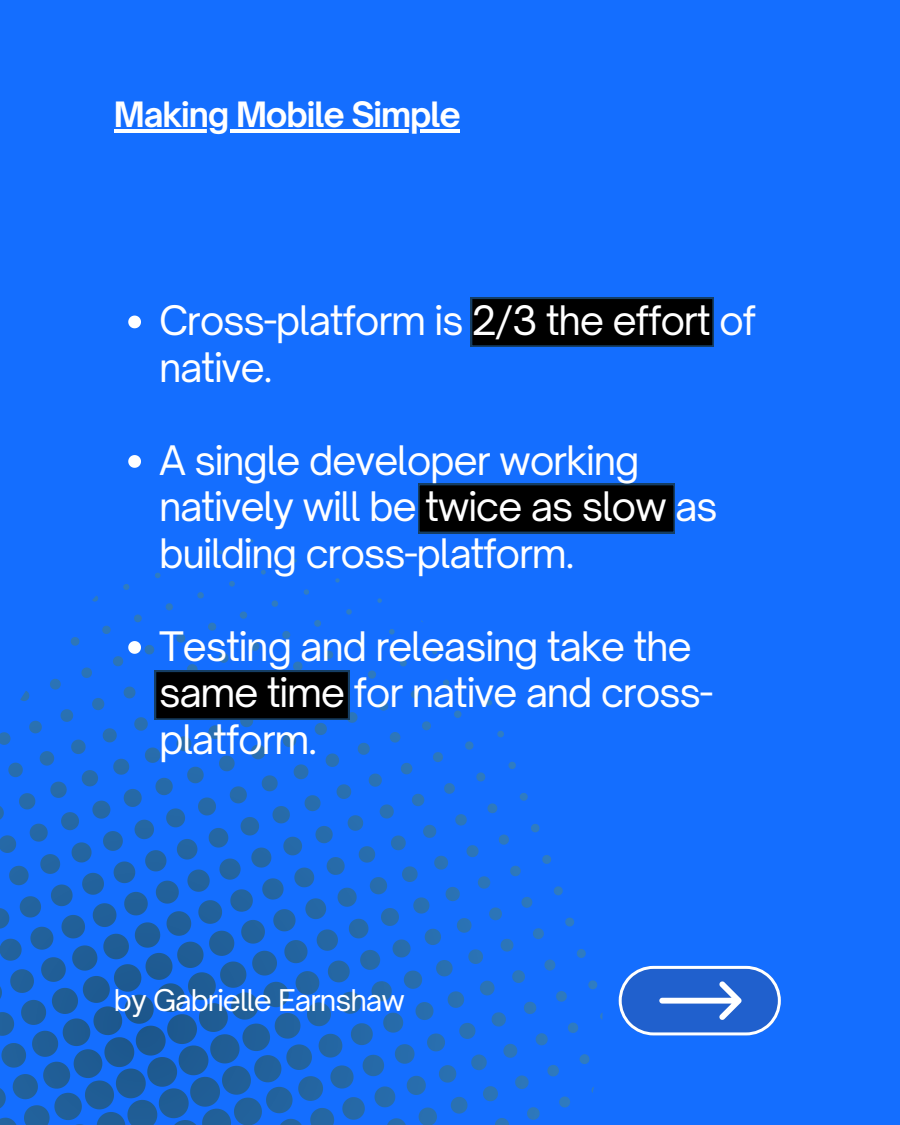
<style>
.page{position:relative;width:900px;height:1125px;background:#146eff}
.page>*{position:absolute;margin:0;border:0;box-sizing:border-box;transform-origin:0 0}
.t1{font:38.9px/46.5px "Open Sauce One";letter-spacing:-.035em;color:#fff}
.t2{font:700 33.4px "Open Sauce One";letter-spacing:-.035em;color:#fff}
.t3{font:28.7px "Open Sauce One";letter-spacing:-.035em;color:#fff}
</style>
<div class="page">
<svg style="left:701px;top:966px;width:80px;height:69px"></svg>
<svg style="left:0;top:483px;width:701px;height:642px"></svg>
<svg style="left:471px;top:298px;width:243px;height:49px"></svg>
<svg style="left:418px;top:484px;width:257px;height:49px"></svg>
<svg style="left:155px;top:671px;width:194px;height:49px"></svg>
<svg style="left:128px;top:316px;width:13px;height:12px"></svg>
<svg style="left:128px;top:455px;width:13px;height:13px"></svg>
<svg style="left:128px;top:641px;width:13px;height:13px"></svg>
<hr style="left:114px;top:129px;width:346px;height:4px;background:#fff">
<p class="t2" style="left:114px;top:93px;width:348px">Making Mobile Simple</p>
<h2 class="t1" style="left:159px;top:297px;width:599px">Cross-platform is 2/3 the effort of native.</h2>
<p class="t1" style="left:159px;top:436px;width:560px">A single developer working natively will be twice as slow as building cross-platform.</p>
<p class="t1" style="left:159px;top:622px;width:556px">Testing and releasing take the same time for native and cross&shy;platform.</p>
<p class="t3" style="left:114px;top:983px;width:293px">by Gabrielle Earnshaw</p>
</div>
